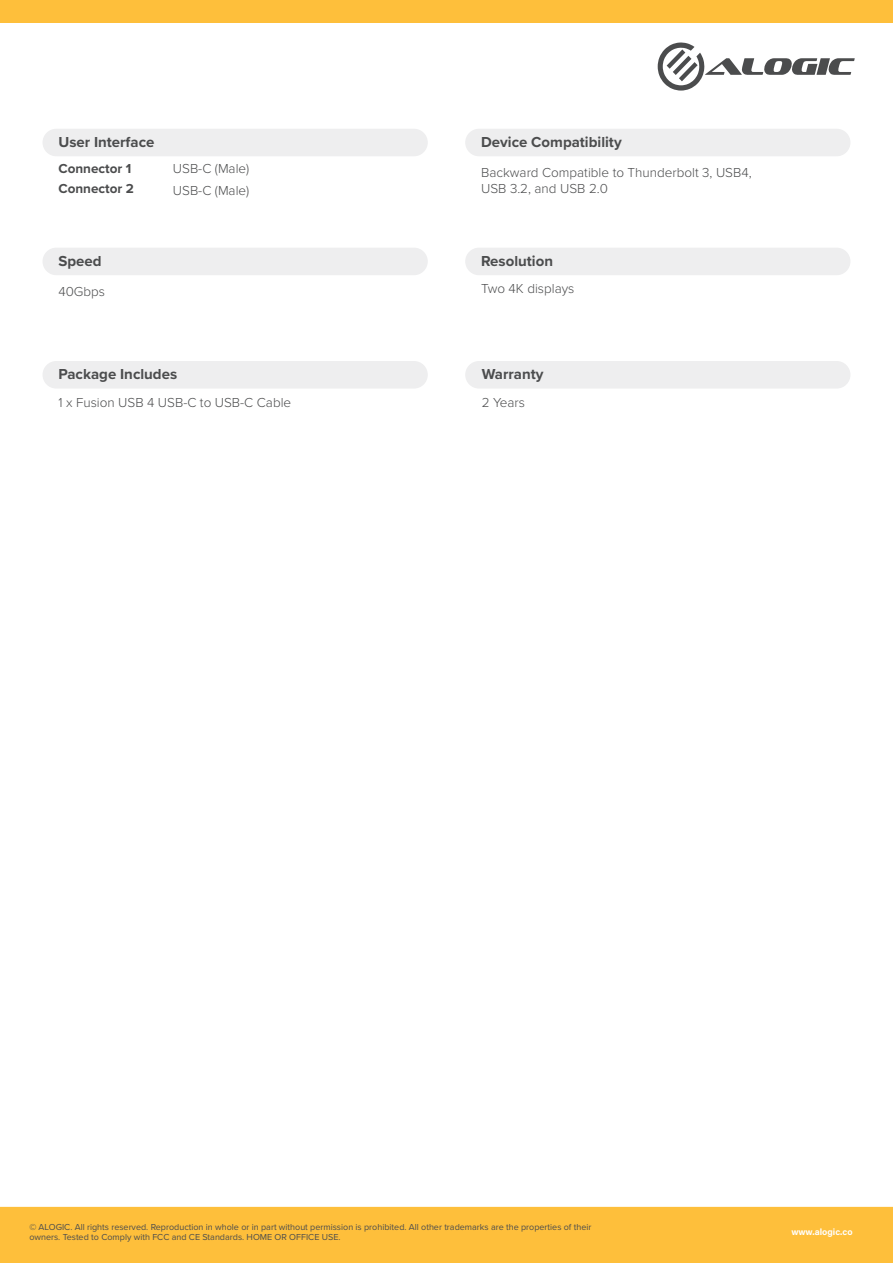
<style>
.page{position:relative;width:893px;height:1263px;background:#fff}
.page>*{position:absolute;margin:0;border:0;box-sizing:border-box;transform-origin:0 0}
.t1{font:700 15px "Proxima Nova";color:#4b4c4d}
.t2{font:300 13.5px/22.6px "Proxima Nova";color:#4b4c4d}
.t3{font:700 13.5px/20.5px "Proxima Nova";color:#4b4c4d}
.t4{font:9px/10.8px "Proxima Nova";color:#4b4c4d}
.t5{font:700 9px "Acumin Pro";color:#fff}
</style>
<div class="page">
<div style="left:0;top:1207px;width:893px;height:56px;background:#febf3b"></div>
<div style="left:0;top:0;width:893px;height:22px;background:#febf3b"></div>
<svg style="left:658px;top:42px;width:197px;height:49px"></svg>
<div style="left:43px;top:129px;width:384px;height:27px;background:#eeeeef;border-radius:13px"></div>
<div style="left:43px;top:129px;width:385px;height:27px;border:2px solid #eeeeef;border-radius:13px"></div>
<div style="left:43px;top:248px;width:384px;height:26px;background:#eeeeef;border-radius:13px"></div>
<div style="left:43px;top:248px;width:385px;height:27px;border:2px solid #eeeeef;border-radius:13px"></div>
<div style="left:466px;top:129px;width:384px;height:27px;background:#eeeeef;border-radius:13px"></div>
<div style="left:465px;top:129px;width:385px;height:27px;border:2px solid #eeeeef;border-radius:13px"></div>
<div style="left:43px;top:362px;width:384px;height:26px;background:#eeeeef;border-radius:13px"></div>
<div style="left:43px;top:361px;width:385px;height:28px;border:2px solid #eeeeef;border-radius:13px"></div>
<div style="left:466px;top:362px;width:384px;height:26px;background:#eeeeef;border-radius:13px"></div>
<div style="left:465px;top:361px;width:385px;height:28px;border:2px solid #eeeeef;border-radius:13px"></div>
<div style="left:466px;top:248px;width:384px;height:26px;background:#eeeeef;border-radius:13px"></div>
<div style="left:465px;top:248px;width:385px;height:27px;border:2px solid #eeeeef;border-radius:13px"></div>
<h1 class="t1" style="left:58px;top:131px;width:98px">User Interface</h1>
<h1 class="t1" style="left:481px;top:131px;width:142px">Device Compatibility</h1>
<h2 class="t3" style="left:58px;top:157px;width:77px">Connector 1<br>Connector 2</h2>
<h2 class="t2" style="left:173px;top:156px;width:78px">USB-C (Male)<br>USB-C (Male)</h2>
<h2 class="t2" style="left:481px;top:164px;width:272px;line-height:16.2px">Backward Compatible to Thunderbolt 3, USB4,<br>USB 3.2, and USB 2.0</h2>
<h1 class="t1" style="left:58px;top:250px;width:45px">Speed</h1>
<h2 class="t2" style="left:58px;top:279px;width:48px">40Gbps</h2>
<h1 class="t1" style="left:481px;top:250px;width:73px">Resolution</h1>
<h2 class="t2" style="left:481px;top:277px;width:95px">Two 4K displays</h2>
<h1 class="t1" style="left:58px;top:363px;width:120px">Package Includes</h1>
<h1 class="t1" style="left:482px;top:363px;width:63px">Warranty</h1>
<h2 class="t2" style="left:58px;top:390px;width:234px">1 x Fusion USB 4 USB-C to USB-C Cable</h2>
<h2 class="t2" style="left:482px;top:390px;width:45px">2 Years</h2>
<p class="t4" style="left:29px;top:1221px;width:564px">© ALOGIC. All rights reserved. Reproduction in whole or in part without permission is prohibited. All other trademarks are the properties of their owners. Tested to Comply with FCC and CE Standards. HOME OR OFFICE USE.</p>
<p class="t5" style="left:791px;top:1225px;width:63px">www.alogic.co</p>
</div>
